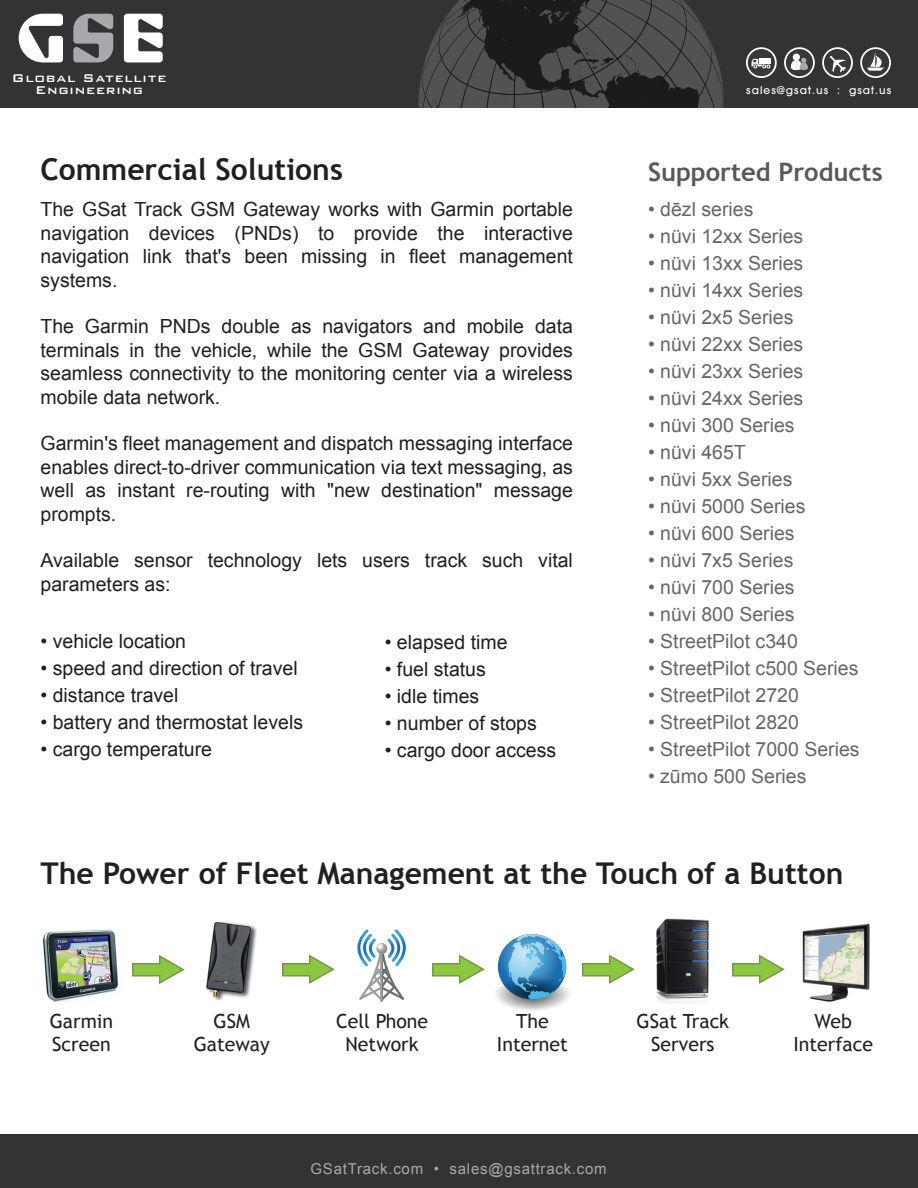
<style>
.page{position:relative;width:918px;height:1188px;background:#fff}
.page>*{position:absolute;margin:0;border:0;box-sizing:border-box;transform-origin:0 0}
.t1{font:67.5px "Shuriken Boy";color:#fff}
.t2{font:700 30px "Trebuchet MS";color:#231f20}
.t3{font:700 25.5px "Trebuchet MS";color:#595959}
.t4{font:19.5px/23.4px "Arial";color:#231f20;text-align:justify}
.t5{font:19.5px "Arial";color:#666}
.t6{font:19.5px "Arial";color:#201d1e}
.t7{font:19.5px/23.4px "Trebuchet MS";color:#231f20;text-align:center}
.t8{font:15px "Arial";letter-spacing:.05em;color:#a8a9ad}
.t9{font:500 15px/12px "Bank Gothic BT";letter-spacing:.05em;color:#fff;text-align:center}
.t10{font:500 10.5px "Avant Garde";letter-spacing:.1em;color:#fff}
.s1{color:#a8a9ad}
</style>
<div class="page">
<img style="left:43px;top:929px;width:76px;height:75px">
<img style="left:206px;top:921px;width:51px;height:79px">
<svg style="left:357px;top:930px;width:49px;height:72px"></svg>
<svg style="left:493px;top:976px;width:79px;height:35px"></svg>
<svg style="left:498px;top:934px;width:68px;height:65px;background:#6fa7ca"></svg>
<img style="left:656px;top:918px;width:53px;height:85px">
<img style="left:802px;top:923px;width:68px;height:79px">
<svg style="left:132px;top:955px;width:53px;height:29px"></svg>
<svg style="left:282px;top:954px;width:53px;height:30px"></svg>
<svg style="left:432px;top:954px;width:53px;height:30px"></svg>
<svg style="left:582px;top:954px;width:53px;height:30px"></svg>
<svg style="left:732px;top:954px;width:53px;height:30px"></svg>
<div style="left:0;top:1134px;width:918px;height:54px;background:#323333"></div>
<div style="left:0;top:0;width:918px;height:108px;background:#323333"></div>
<svg style="left:418px;top:0;width:306px;height:108px;background:#3c3d3d"></svg>
<svg style="left:784px;top:47px;width:31px;height:31px"></svg>
<svg style="left:786px;top:49px;width:27px;height:27px"></svg>
<div style="left:788px;top:51px;width:23px;height:23px;background:#373837;border-radius:50%"></div>
<div style="left:793px;top:54px;width:7px;height:7px;background:#fff;border-radius:50%"></div>
<svg style="left:791px;top:58px;width:17px;height:12px"></svg>
<svg style="left:822px;top:47px;width:31px;height:31px"></svg>
<svg style="left:824px;top:49px;width:27px;height:27px"></svg>
<div style="left:826px;top:51px;width:23px;height:23px;background:#373837;border-radius:50%"></div>
<svg style="left:829px;top:55px;width:17px;height:17px"></svg>
<svg style="left:860px;top:47px;width:31px;height:31px"></svg>
<svg style="left:862px;top:49px;width:27px;height:27px"></svg>
<div style="left:864px;top:51px;width:23px;height:23px;background:#373837;border-radius:50%"></div>
<svg style="left:868px;top:53px;width:17px;height:18px"></svg>
<svg style="left:746px;top:47px;width:31px;height:31px"></svg>
<svg style="left:748px;top:49px;width:27px;height:27px"></svg>
<div style="left:750px;top:51px;width:23px;height:23px;background:#373837;border-radius:50%"></div>
<div style="left:759px;top:58px;width:12px;height:6px;background:#fff"></div>
<svg style="left:752px;top:59px;width:18px;height:9px"></svg>
<h1 class="t1" style="left:17px;top:-2px;width:153px">G<span class="s1">S</span>E</h1>
<p class="t9" style="left:12px;top:72px;width:156px">Global Satellite<br>Engineering</p>
<h2 class="t2" style="left:40px;top:151px;width:304px">Commercial Solutions</h2>
<p class="t4" style="left:40px;top:198px;width:534px">The GSat Track GSM Gateway works with Garmin portable navigation devices (PNDs) to provide the interactive navigation link that's been missing in fleet management systems.</p>
<p class="t4" style="left:40px;top:315px;width:534px">The Garmin PNDs double as navigators and mobile data terminals in the vehicle, while the GSM Gateway provides seamless connectivity to the monitoring center via a wireless mobile data network.</p>
<p class="t4" style="left:40px;top:432px;width:534px">Garmin's fleet management and dispatch messaging interface enables direct-to-driver communication via text messaging, as well as instant re-routing with "new destination" message prompts.</p>
<p class="t4" style="left:40px;top:549px;width:534px">Available sensor technology lets users track such vital parameters as:</p>
<p class="t6" style="left:40px;top:629px;width:147px">• vehicle location</p>
<p class="t6" style="left:40px;top:656px;width:259px">• speed and direction of travel</p>
<p class="t6" style="left:40px;top:683px;width:139px">• distance travel</p>
<p class="t6" style="left:40px;top:710px;width:264px">• battery and thermostat levels</p>
<p class="t6" style="left:40px;top:737px;width:173px">• cargo temperature</p>
<p class="t6" style="left:385px;top:629px;width:124px">• elapsed time</p>
<p class="t6" style="left:385px;top:656px;width:103px">• fuel status</p>
<p class="t6" style="left:385px;top:683px;width:96px">• idle times</p>
<p class="t6" style="left:385px;top:710px;width:154px">• number of stops</p>
<p class="t6" style="left:385px;top:737px;width:173px">• cargo door access</p>
<p class="t10" style="left:746px;top:84px;width:146px">sales@gsat.us : gsat.us</p>
<h3 class="t3" style="left:648px;top:156px;width:236px">Supported Products</h3>
<p class="t5" style="left:648px;top:197px;width:107px">• dēzl series</p>
<p class="t5" style="left:648px;top:224px;width:157px">• nüvi 12xx Series</p>
<p class="t5" style="left:648px;top:251px;width:157px">• nüvi 13xx Series</p>
<p class="t5" style="left:648px;top:278px;width:157px">• nüvi 14xx Series</p>
<p class="t5" style="left:648px;top:305px;width:147px">• nüvi 2x5 Series</p>
<p class="t5" style="left:648px;top:332px;width:157px">• nüvi 22xx Series</p>
<p class="t5" style="left:648px;top:359px;width:157px">• nüvi 23xx Series</p>
<p class="t5" style="left:648px;top:386px;width:157px">• nüvi 24xx Series</p>
<p class="t5" style="left:648px;top:413px;width:148px">• nüvi 300 Series</p>
<p class="t5" style="left:648px;top:440px;width:99px">• nüvi 465T</p>
<p class="t5" style="left:648px;top:467px;width:146px">• nüvi 5xx Series</p>
<p class="t5" style="left:648px;top:494px;width:159px">• nüvi 5000 Series</p>
<p class="t5" style="left:648px;top:521px;width:148px">• nüvi 600 Series</p>
<p class="t5" style="left:648px;top:548px;width:147px">• nüvi 7x5 Series</p>
<p class="t5" style="left:648px;top:575px;width:148px">• nüvi 700 Series</p>
<p class="t5" style="left:648px;top:602px;width:148px">• nüvi 800 Series</p>
<p class="t5" style="left:648px;top:629px;width:151px">• StreetPilot c340</p>
<p class="t5" style="left:648px;top:656px;width:212px">• StreetPilot c500 Series</p>
<p class="t5" style="left:648px;top:683px;width:152px">• StreetPilot 2720</p>
<p class="t5" style="left:648px;top:710px;width:152px">• StreetPilot 2820</p>
<p class="t5" style="left:648px;top:737px;width:213px">• StreetPilot 7000 Series</p>
<p class="t5" style="left:648px;top:764px;width:160px">• zūmo 500 Series</p>
<h2 class="t2" style="left:40px;top:854px;width:804px">The Power of Fleet Management at the Touch of a Button</h2>
<p class="t7" style="left:50px;top:1010px;width:65px;text-align:left">Garmin<br>Screen</p>
<p class="t7" style="left:194px;top:1010px;width:78px">GSM<br>Gateway</p>
<p class="t7" style="left:336px;top:1010px;width:94px">Cell Phone<br>Network</p>
<p class="t7" style="left:497px;top:1010px;width:72px">The<br>Internet</p>
<p class="t7" style="left:637px;top:1010px;width:94px">GSat Track<br>Servers</p>
<p class="t7" style="left:793px;top:1010px;width:81px">Web<br>Interface</p>
<p class="t8" style="left:311px;top:1159px;width:298px">GSatTrack.com • sales@gsattrack.com</p>
</div>
